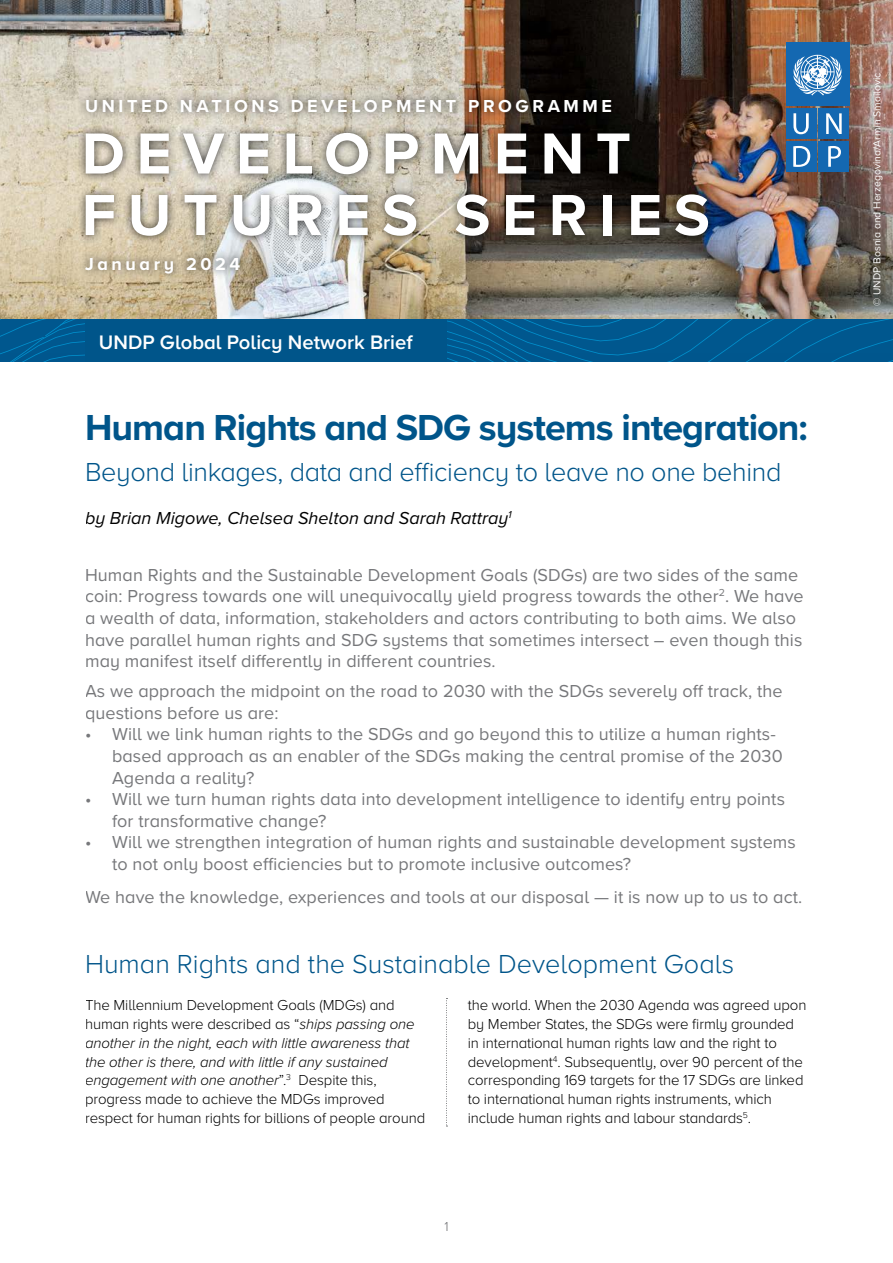
<style>
.page{position:relative;width:893px;height:1263px;background:#fff}
.page>*{position:absolute;margin:0;border:0;box-sizing:border-box;transform-origin:0 0}
.t1{font:700 60px/61.5px "Proxima Nova A";letter-spacing:.195em;color:#fff}
.t2{font:700 37.5px "Proxima Nova A";letter-spacing:-.025em;color:#00558a}
.t3{font:300 27px "Proxima Nova A";color:#00558a}
.t4{font:600 20.25px "Proxima Nova A";color:#fff}
.t5{font:18px/21.6px "Proxima Nova A";letter-spacing:.005em;color:#77787b}
.t6{font:700 18px "Proxima Nova A";letter-spacing:.2em;color:#fff}
.t7{font:italic 18px "Proxima Nova A";color:#000}
.t8{font:300 15px/18.8px "Proxima Nova A";letter-spacing:-.01em;color:#000}
.t9{font:italic 300 15px/18.8px "Proxima Nova";letter-spacing:-.01em;color:#000}
.t10{font:300 13.5px "Proxima Nova A";color:#6d6e71}
.t11{font:10.5px "Proxima Nova A";color:#fff}
.s1{font-family:"Proxima Nova";font-style:italic}
.s2{font-family:"Proxima Nova A";font-style:normal}
</style>
<div class="page">
<img style="left:0;top:0;width:893px;height:319px">
<div style="left:77px;top:90px;width:543px;height:31px;background:#000;opacity:.75"></div>
<div style="left:77px;top:249px;width:172px;height:33px;background:#000;opacity:.75"></div>
<svg style="left:446px;top:998px;width:1px;height:129px"></svg>
<svg style="left:0;top:319px;width:893px;height:43px;background:#005a91"></svg>
<div style="left:85px;top:319px;width:361px;height:43px;background:#00558a"></div>
<div style="left:786px;top:108px;width:30px;height:31px;background:#1468b1"></div>
<svg style="left:793px;top:113px;width:16px;height:21px"></svg>
<div style="left:818px;top:108px;width:31px;height:31px;background:#1468b1"></div>
<svg style="left:826px;top:113px;width:16px;height:21px"></svg>
<div style="left:818px;top:141px;width:31px;height:31px;background:#1468b1"></div>
<svg style="left:828px;top:146px;width:13px;height:21px"></svg>
<div style="left:786px;top:141px;width:30px;height:31px;background:#1468b1"></div>
<svg style="left:793px;top:146px;width:17px;height:21px"></svg>
<div style="left:786px;top:43px;width:63px;height:63px;background:#1468b1"></div>
<svg style="left:793px;top:55px;width:49px;height:41px"></svg>
<div style="left:76px;top:124px;width:640px;height:121px;background:#000;opacity:.75"></div>
<p class="t6" style="left:85px;top:95px;width:529px">UNITED NATIONS DEVELOPMENT PROGRAMME</p>
<h1 class="t1" style="left:82px;top:125px;width:630px">DEVELOPMENT<br>FUTURES SERIES</h1>
<p class="t6" style="left:85px;top:254px;width:157px">January 2024</p>
<p class="t4" style="left:99px;top:330px;width:315px">UNDP Global Policy Network Brief</p>
<h2 class="t2" style="left:85px;top:405px;width:724px">Human Rights and SDG systems integration:</h2>
<h3 class="t3" style="left:85px;top:456px;width:698px">Beyond linkages, data and efficiency to leave no one behind</h3>
<p class="t7" style="left:85px;top:507px;width:428px">by Brian Migowe, Chelsea Shelton and Sarah Rattray<sup>1</sup></p>
<p class="t5" style="left:85px;top:564px;width:720px">Human Rights and the Sustainable Development Goals (SDGs) are two sides of the same coin: Progress towards one will unequivocally yield progress towards the other<sup>2</sup>. We have a wealth of data, information, stakeholders and actors contributing to both aims. We also have parallel human rights and SDG systems that sometimes intersect – even though this may manifest itself differently in different countries.</p>
<p class="t5" style="left:85px;top:681px;width:699px">As we approach the midpoint on the road to 2030 with the SDGs severely off track, the questions before us are:</p>
<p class="t5" style="left:112px;top:724px;width:672px;text-indent:-27px">• Will we link human rights to the SDGs and go beyond this to utilize a human rights&shy;based approach as an enabler of the SDGs making the central promise of the 2030<br>Agenda a reality?</p>
<p class="t5" style="left:112px;top:789px;width:674px;text-indent:-27px">• Will we turn human rights data into development intelligence to identify entry points for transformative change?</p>
<p class="t5" style="left:112px;top:832px;width:685px;text-indent:-27px">• Will we strengthen integration of human rights and sustainable development systems to not only boost efficiencies but to promote inclusive outcomes?</p>
<p class="t5" style="left:85px;top:886px;width:719px">We have the knowledge, experiences and tools at our disposal — it is now up to us to act.</p>
<h3 class="t3" style="left:85px;top:948px;width:651px">Human Rights and the Sustainable Development Goals</h3>
<p class="t8" style="left:85px;top:996px;width:331px">The Millennium Development Goals (MDGs) and human rights were described as “<span class="s1">ships passing one</span></p>
<p class="t9" style="left:85px;top:1033px;width:326px">another in the night, each with little awareness that the other is there, and with little if any sustained engagement with one another<span class="s2">”.</span><sup>3</sup> <span class="s2">Despite this,</span></p>
<p class="t8" style="left:85px;top:1090px;width:342px">progress made to achieve the MDGs improved respect for human rights for billions of people around</p>
<p class="t8" style="left:468px;top:996px;width:340px">the world. When the 2030 Agenda was agreed upon by Member States, the SDGs were firmly grounded in international human rights law and the right to development<sup>4</sup>. Subsequently, over 90 percent of the corresponding 169 targets for the 17 SDGs are linked to international human rights instruments, which include human rights and labour standards<sup>5</sup>.</p>
<p class="t10" style="left:444px;top:1218px;width:6px">1</p>
<p class="t11" style="left:871px;top:306px;width:235px;rotate:-90deg">© UNDP Bosnia and Herzegovina/Armin Smailovic</p>
</div>
